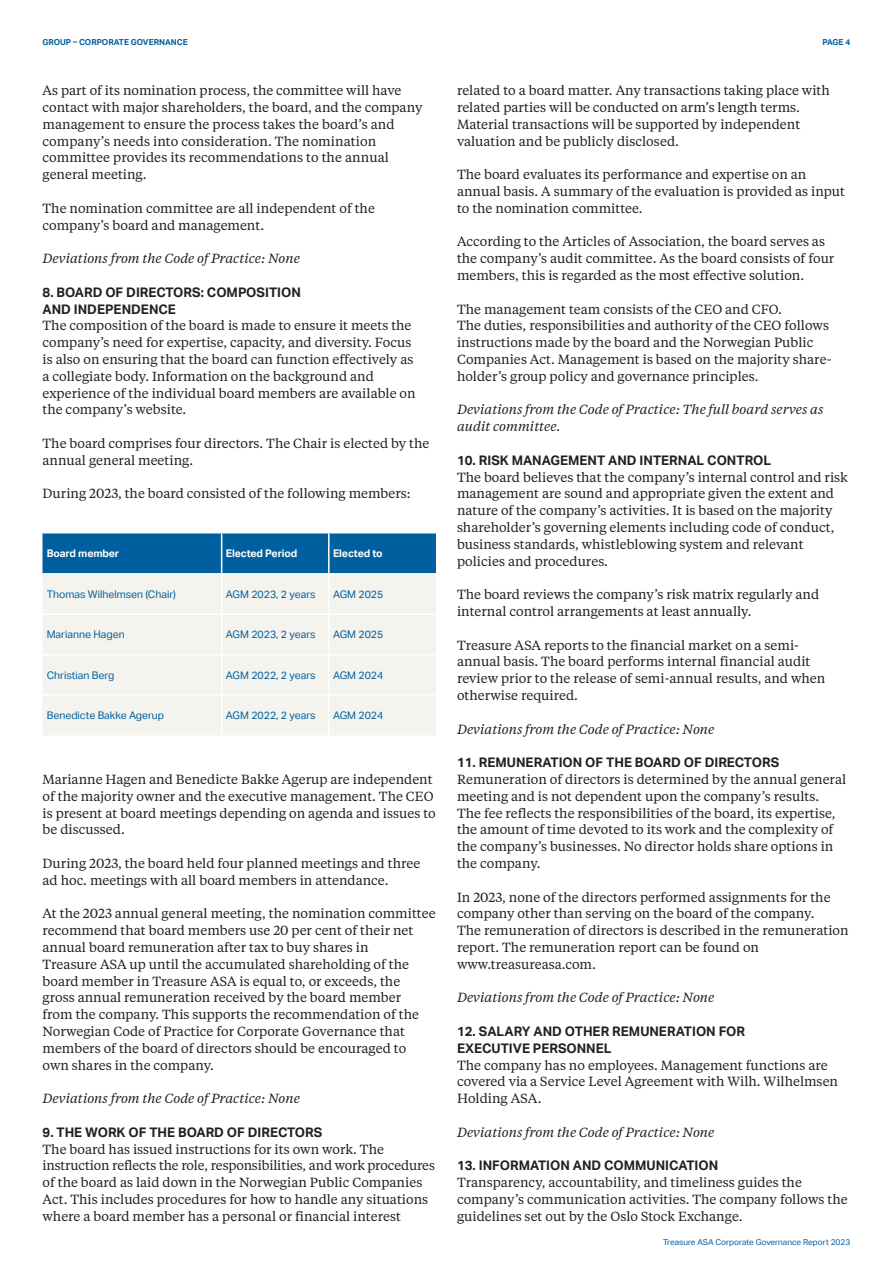
<style>
.page{position:relative;width:893px;height:1263px;background:#fff}
.page>*{position:absolute;margin:0;border:0;box-sizing:border-box;transform-origin:0 0}
.t1{font:13.2px/16.8px "Tiempos Text";color:#231f20}
.t2{font:italic 13.2px/16.8px "Tiempos Text";color:#231f20}
.t3{font:700 13.2px/16.8px "Aktiv Grotesk";color:#231f20}
.t4{font:10.5px "Aktiv Grotesk";color:#005f9e}
.t5{font:700 10.5px "Aktiv Grotesk";letter-spacing:-.01em;color:#fff}
.t6{font:8.25px "Aktiv Grotesk";color:#005f9e}
.t7{font:700 8.25px "Aktiv Grotesk";color:#005f9e}
</style>
<div class="page">
<div style="left:43px;top:533px;width:393px;height:40px;background:#005f9e"></div>
<div style="left:43px;top:575px;width:393px;height:160px;background:#f5f3ee"></div>
<hr style="left:221px;top:533px;width:1px;height:40px;background:#fff">
<hr style="left:328px;top:533px;width:2px;height:40px;background:#fff">
<hr style="left:221px;top:575px;width:1px;height:38px;background:#fff">
<hr style="left:328px;top:575px;width:2px;height:38px;background:#fff">
<hr style="left:221px;top:615px;width:1px;height:39px;background:#fff">
<hr style="left:328px;top:615px;width:2px;height:39px;background:#fff">
<hr style="left:221px;top:655px;width:1px;height:39px;background:#fff">
<hr style="left:328px;top:655px;width:2px;height:39px;background:#fff">
<hr style="left:221px;top:696px;width:1px;height:39px;background:#fff">
<hr style="left:328px;top:696px;width:2px;height:39px;background:#fff">
<hr style="left:43px;top:613px;width:179px;height:2px;background:#fff">
<hr style="left:222px;top:613px;width:107px;height:2px;background:#fff">
<hr style="left:329px;top:613px;width:107px;height:2px;background:#fff">
<hr style="left:43px;top:654px;width:179px;height:1px;background:#fff">
<hr style="left:222px;top:654px;width:107px;height:1px;background:#fff">
<hr style="left:329px;top:654px;width:107px;height:1px;background:#fff">
<hr style="left:43px;top:694px;width:179px;height:2px;background:#fff">
<hr style="left:222px;top:694px;width:107px;height:2px;background:#fff">
<hr style="left:329px;top:694px;width:107px;height:2px;background:#fff">
<p class="t7" style="left:43px;top:37px;width:147px">GROUP – CORPORATE GOVERNANCE</p>
<p class="t7" style="left:822px;top:37px;width:29px">PAGE 4</p>
<p class="t1" style="left:43px;top:81px;width:381px">As part of its nomination process, the committee will have contact with major shareholders, the board, and the company management to ensure the process takes the board’s and company’s needs into consideration. The nomination committee provides its recommendations to the annual general meeting.</p>
<p class="t1" style="left:43px;top:199px;width:334px">The nomination committee are all independent of the company’s board and management.</p>
<p class="t2" style="left:43px;top:249px;width:259px">Deviations from the Code of Practice: None</p>
<p class="t3" style="left:43px;top:284px;width:260px">8. BOARD OF DIRECTORS: COMPOSITION<br>AND INDEPENDENCE</p>
<p class="t1" style="left:43px;top:317px;width:375px">The composition of the board is made to ensure it meets the company’s need for expertise, capacity, and diversity. Focus is also on ensuring that the board can function effectively as a collegiate body. Information on the background and experience of the individual board members are available on the company’s website.</p>
<p class="t1" style="left:43px;top:434px;width:388px">The board comprises four directors. The Chair is elected by the annual general meeting.</p>
<p class="t1" style="left:43px;top:485px;width:370px">During 2023, the board consisted of the following members:</p>
<p class="t5" style="left:47px;top:548px;width:74px">Board member</p>
<p class="t5" style="left:226px;top:548px;width:73px">Elected Period</p>
<p class="t5" style="left:333px;top:548px;width:51px">Elected to</p>
<p class="t4" style="left:47px;top:588px;width:131px">Thomas Wilhelmsen (Chair)</p>
<p class="t4" style="left:226px;top:588px;width:91px">AGM 2023, 2 years</p>
<p class="t4" style="left:333px;top:588px;width:52px">AGM 2025</p>
<p class="t4" style="left:47px;top:628px;width:79px">Marianne Hagen</p>
<p class="t4" style="left:226px;top:628px;width:91px">AGM 2023, 2 years</p>
<p class="t4" style="left:333px;top:628px;width:52px">AGM 2025</p>
<p class="t4" style="left:47px;top:669px;width:69px">Christian Berg</p>
<p class="t4" style="left:226px;top:669px;width:91px">AGM 2022, 2 years</p>
<p class="t4" style="left:333px;top:669px;width:52px">AGM 2024</p>
<p class="t4" style="left:47px;top:710px;width:119px">Benedicte Bakke Agerup</p>
<p class="t4" style="left:226px;top:710px;width:91px">AGM 2022, 2 years</p>
<p class="t4" style="left:333px;top:710px;width:52px">AGM 2024</p>
<p class="t1" style="left:43px;top:770px;width:395px">Marianne Hagen and Benedicte Bakke Agerup are independent of the majority owner and the executive management. The CEO is present at board meetings depending on agenda and issues to be discussed.</p>
<p class="t1" style="left:43px;top:854px;width:379px">During 2023, the board held four planned meetings and three ad hoc. meetings with all board members in attendance.</p>
<p class="t1" style="left:43px;top:905px;width:395px">At the 2023 annual general meeting, the nomination committee recommend that board members use 20 per cent of their net annual board remuneration after tax to buy shares in<br>Treasure ASA up until the accumulated shareholding of the board member in Treasure ASA is equal to, or exceeds, the gross annual remuneration received by the board member<br>from the company. This supports the recommendation of the Norwegian Code of Practice for Corporate Governance that members of the board of directors should be encouraged to own shares in the company.</p>
<p class="t2" style="left:43px;top:1089px;width:259px">Deviations from the Code of Practice: None</p>
<p class="t3" style="left:43px;top:1124px;width:281px">9. THE WORK OF THE BOARD OF DIRECTORS</p>
<p class="t1" style="left:43px;top:1140px;width:394px">The board has issued instructions for its own work. The instruction reflects the role, responsibilities, and work procedures of the board as laid down in the Norwegian Public Companies Act. This includes procedures for how to handle any situations where a board member has a personal or financial interest</p>
<p class="t1" style="left:457px;top:81px;width:374px">related to a board matter. Any transactions taking place with related parties will be conducted on arm’s length terms.<br>Material transactions will be supported by independent valuation and be publicly disclosed.</p>
<p class="t1" style="left:457px;top:165px;width:390px">The board evaluates its performance and expertise on an annual basis. A summary of the evaluation is provided as input to the nomination committee.</p>
<p class="t1" style="left:457px;top:233px;width:379px">According to the Articles of Association, the board serves as the company’s audit committee. As the board consists of four members, this is regarded as the most effective solution.</p>
<p class="t1" style="left:457px;top:300px;width:376px">The management team consists of the CEO and CFO.<br>The duties, responsibilities and authority of the CEO follows instructions made by the board and the Norwegian Public Companies Act. Management is based on the majority share&shy;holder’s group policy and governance principles.</p>
<p class="t2" style="left:457px;top:401px;width:368px">Deviations from the Code of Practice: The full board serves as audit committee.</p>
<p class="t3" style="left:457px;top:452px;width:316px">10. RISK MANAGEMENT AND INTERNAL CONTROL</p>
<p class="t1" style="left:457px;top:468px;width:392px">The board believes that the company’s internal control and risk management are sound and appropriate given the extent and nature of the company’s activities. It is based on the majority shareholder’s governing elements including code of conduct, business standards, whistleblowing system and relevant policies and procedures.</p>
<p class="t1" style="left:457px;top:585px;width:364px">The board reviews the company’s risk matrix regularly and internal control arrangements at least annually.</p>
<p class="t1" style="left:457px;top:636px;width:370px">Treasure ASA reports to the financial market on a semi&shy;annual basis. The board performs internal financial audit review prior to the release of semi-annual results, and when otherwise required.</p>
<p class="t2" style="left:457px;top:720px;width:259px">Deviations from the Code of Practice: None</p>
<p class="t3" style="left:457px;top:754px;width:324px">11. REMUNERATION OF THE BOARD OF DIRECTORS</p>
<p class="t1" style="left:457px;top:770px;width:391px">Remuneration of directors is determined by the annual general meeting and is not dependent upon the company’s results.<br>The fee reflects the responsibilities of the board, its expertise, the amount of time devoted to its work and the complexity of the company’s businesses. No director holds share options in the company.</p>
<p class="t1" style="left:457px;top:888px;width:393px">In 2023, none of the directors performed assignments for the company other than serving on the board of the company.<br>The remuneration of directors is described in the remuneration report. The remuneration report can be found on www.treasureasa.com.</p>
<p class="t2" style="left:457px;top:989px;width:259px">Deviations from the Code of Practice: None</p>
<p class="t3" style="left:457px;top:1023px;width:290px">12. SALARY AND OTHER REMUNERATION FOR<br>EXECUTIVE PERSONNEL</p>
<p class="t1" style="left:457px;top:1056px;width:383px">The company has no employees. Management functions are covered via a Service Level Agreement with Wilh. Wilhelmsen<br>Holding ASA.</p>
<p class="t2" style="left:457px;top:1123px;width:259px">Deviations from the Code of Practice: None</p>
<p class="t3" style="left:457px;top:1157px;width:263px">13. INFORMATION AND COMMUNICATION</p>
<p class="t1" style="left:457px;top:1173px;width:392px">Transparency, accountability, and timeliness guides the company’s communication activities. The company follows the guidelines set out by the Oslo Stock Exchange.</p>
<p class="t6" style="left:663px;top:1237px;width:189px">Treasure ASA Corporate Governance Report 2023</p>
</div>
